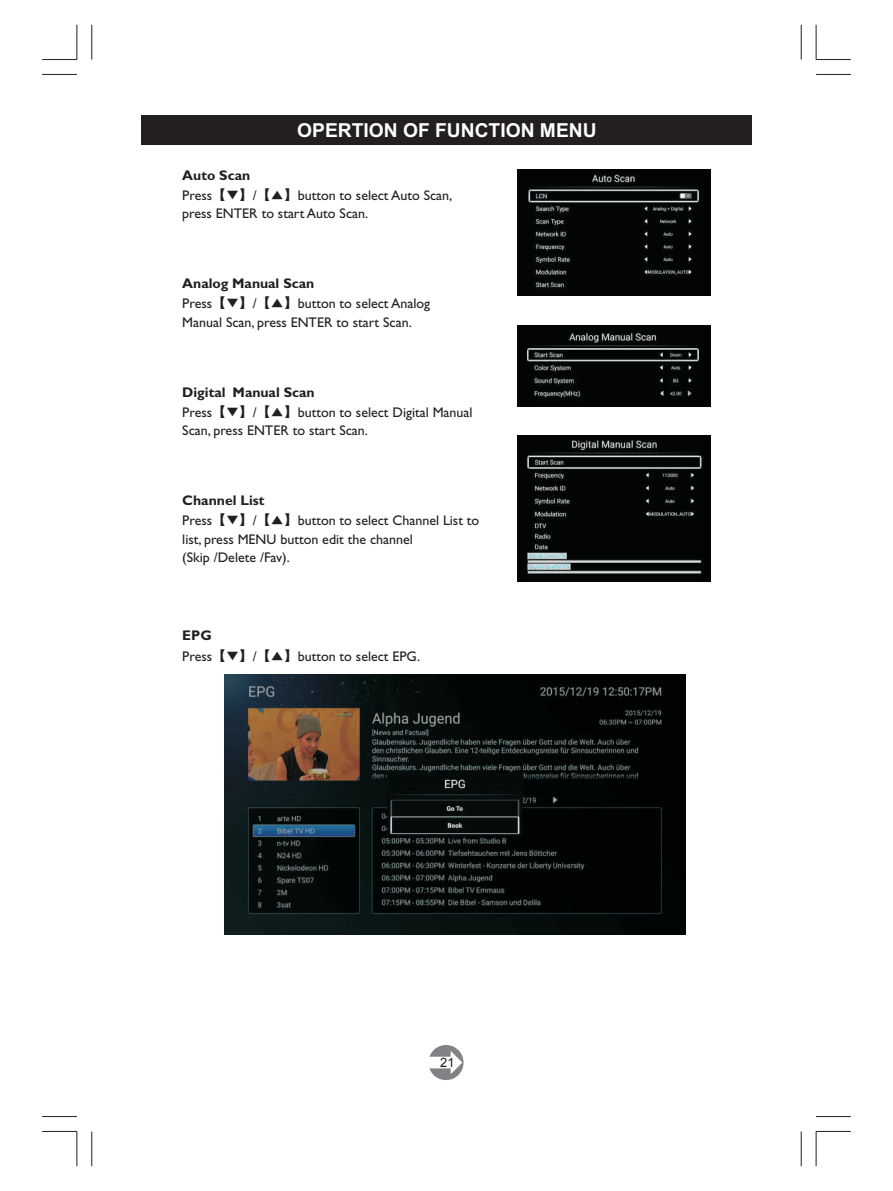
<style>
.page{position:relative;width:893px;height:1191px;background:#fff}
.page>*{position:absolute;margin:0;border:0;box-sizing:border-box;transform-origin:0 0}
.t1{font:700 19.25px "Arial";color:#fff}
.t2{font:14px/20.1px "Gill Sans";color:#231f20}
.t3{font:700 14px "Gill Sans";color:#231f20}
.t4{font:12.95px "Arial";color:#231f20}
.s1{font-weight:700}
.s2{font-family:"Arial Unicode MS"}
.s3{font-family:"Gulim"}
</style>
<div class="page">
<img style="left:517px;top:170px;width:194px;height:126px">
<img style="left:517px;top:325px;width:194px;height:81px">
<img style="left:517px;top:435px;width:194px;height:146px">
<img style="left:224px;top:674px;width:462px;height:260px">
<svg style="left:429px;top:1045px;width:34px;height:35px"></svg>
<hr style="left:42px;top:59px;width:35px;height:1px;background:#231f20">
<hr style="left:76px;top:25px;width:1px;height:35px;background:#231f20">
<hr style="left:91px;top:25px;width:1px;height:35px;background:#231f20">
<hr style="left:42px;top:74px;width:35px;height:1px;background:#231f20">
<hr style="left:816px;top:25px;width:1px;height:35px;background:#231f20">
<hr style="left:816px;top:59px;width:35px;height:1px;background:#231f20">
<hr style="left:801px;top:25px;width:1px;height:35px;background:#231f20">
<hr style="left:816px;top:74px;width:35px;height:1px;background:#231f20">
<hr style="left:42px;top:1131px;width:35px;height:1px;background:#231f20">
<hr style="left:76px;top:1131px;width:1px;height:35px;background:#231f20">
<hr style="left:42px;top:1116px;width:35px;height:1px;background:#231f20">
<hr style="left:91px;top:1131px;width:1px;height:35px;background:#231f20">
<hr style="left:816px;top:1131px;width:35px;height:1px;background:#231f20">
<hr style="left:816px;top:1131px;width:1px;height:35px;background:#231f20">
<hr style="left:801px;top:1131px;width:1px;height:35px;background:#231f20">
<hr style="left:816px;top:1116px;width:35px;height:1px;background:#231f20">
<div style="left:141px;top:115px;width:611px;height:30px;background:#231f20"></div>
<h1 class="t1" style="left:297px;top:123px;width:301px">OPERTION OF FUNCTION MENU</h1>
<p class="t2" style="left:182px;top:166px;width:272px"><span class="s1">Auto Scan<br></span>Press<span class="s2">【</span><span class="s3">▼</span><span class="s2">】</span>/<span class="s2">【</span><span class="s3">▲</span><span class="s2">】</span>button to select Auto Scan,</p>
<p class="t2" style="left:182px;top:205px;width:187px">press ENTER to start Auto Scan.</p>
<p class="t3" style="left:182px;top:278px;width:134px">Analog Manual Scan</p>
<p class="t2" style="left:182px;top:295px;width:249px;line-height:18.4px">Press<span class="s2">【</span><span class="s3">▼</span><span class="s2">】</span>/<span class="s2">【</span><span class="s3">▲</span><span class="s2">】</span>button to select Analog<br>Manual Scan, press ENTER to start Scan.</p>
<p class="t2" style="left:182px;top:383px;width:292px"><span class="s1">Digital Manual Scan<br></span>Press<span class="s2">【</span><span class="s3">▼</span><span class="s2">】</span>/<span class="s2">【</span><span class="s3">▲</span><span class="s2">】</span>button to select Digital Manual</p>
<p class="t2" style="left:182px;top:421px;width:187px">Scan, press ENTER to start Scan.</p>
<p class="t2" style="left:182px;top:491px;width:299px"><span class="s1">Channel List<br></span>Press<span class="s2">【</span><span class="s3">▼</span><span class="s2">】</span>/<span class="s2">【</span><span class="s3">▲</span><span class="s2">】</span>button to select Channel List to</p>
<p class="t2" style="left:182px;top:531px;width:232px;line-height:18px">list, press MENU button edit the channel (Skip /Delete /Fav).</p>
<p class="t2" style="left:182px;top:627px;width:239px"><span class="s1">EPG<br></span>Press<span class="s2">【</span><span class="s3">▼</span><span class="s2">】</span>/<span class="s2">【</span><span class="s3">▲</span><span class="s2">】</span>button to select EPG.</p>
<p class="t4" style="left:440px;top:1054px;width:16px">21</p>
</div>
